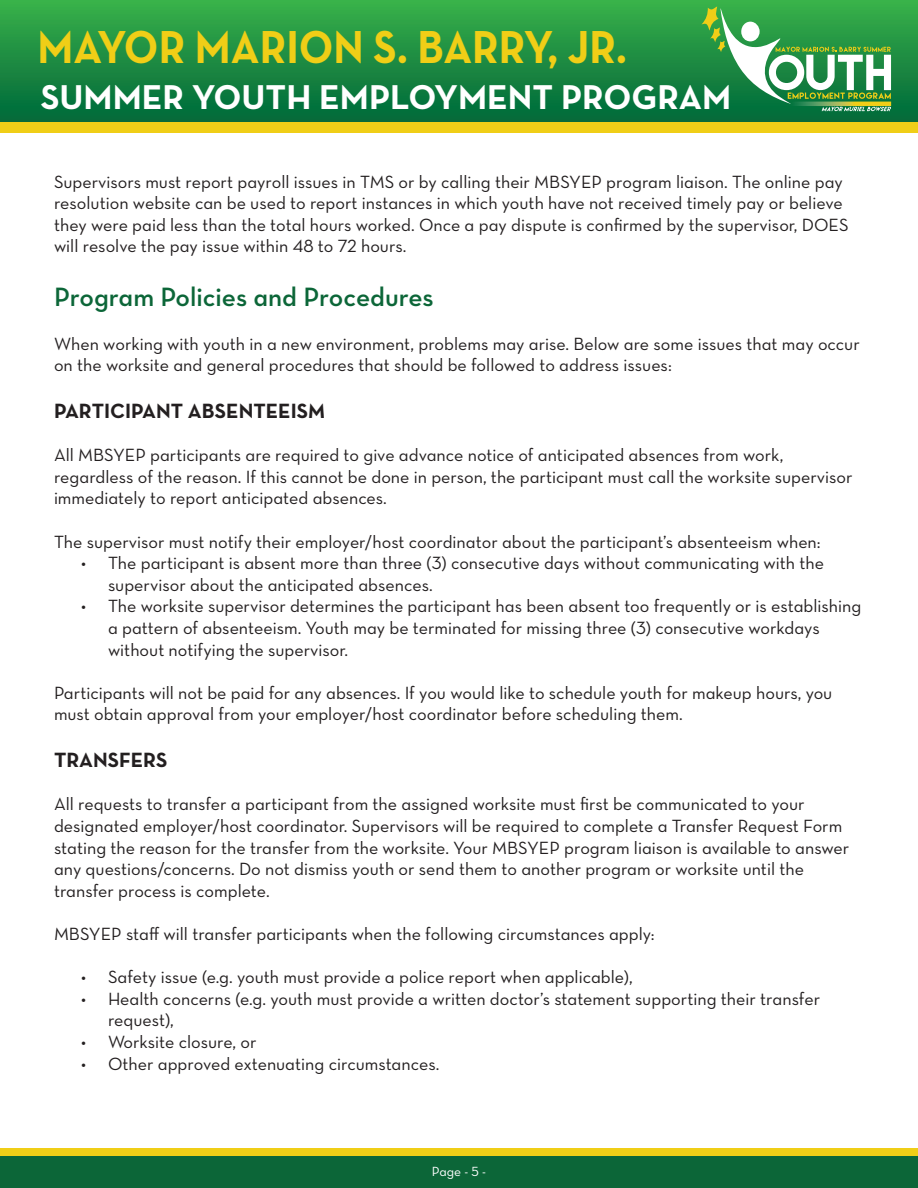
<style>
.page{position:relative;width:918px;height:1188px;background:#fff}
.page>*{position:absolute;margin:0;border:0;box-sizing:border-box;transform-origin:0 0}
.t1{font:700 47.1px "Neutra Text";color:#f0ce17;scale:.92 1}
.t2{font:700 35.1px "Neutra Text";color:#fff}
.t3{font:27px "Neutra Text Demi Alt";color:#0c6638}
.t4{font:21px "Neutra Text Bold Alt";color:#231f20}
.t5{font:18px/21.6px "Neutra Text Book Alt";color:#231f20}
.t6{font:13.5px "Neutra Text Book Alt";color:#fff}
</style>
<div class="page">
<div style="left:0;top:0;width:918px;height:126px;background:linear-gradient(to bottom,#39b14a,#006639)"></div>
<div style="left:0;top:122px;width:918px;height:11px;background:#f0ce17"></div>
<svg style="left:702px;top:6px;width:189px;height:105px"></svg>
<svg style="left:790px;top:102px;width:101px;height:4px"></svg>
<div style="left:0;top:1154px;width:918px;height:34px;background:#0c6638"></div>
<div style="left:0;top:1148px;width:918px;height:8px;background:#f0ce17"></div>
<h1 class="t1" style="left:38px;top:18px;width:642px">MAYOR MARION S. BARRY, JR.</h1>
<h2 class="t2" style="left:41px;top:75px;width:692px">SUMMER YOUTH EMPLOYMENT PROGRAM</h2>
<p class="t5" style="left:54px;top:170px;width:796px">Supervisors must report payroll issues in TMS or by calling their MBSYEP program liaison. The online pay resolution website can be used to report instances in which youth have not received timely pay or believe they were paid less than the total hours worked. Once a pay dispute is confirmed by the supervisor, DOES will resolve the pay issue within 48 to 72 hours.</p>
<h3 class="t3" style="left:54px;top:281px;width:381px">Program Policies and Procedures</h3>
<p class="t5" style="left:54px;top:332px;width:807px">When working with youth in a new environment, problems may arise. Below are some issues that may occur on the worksite and general procedures that should be followed to address issues:</p>
<p class="t4" style="left:54px;top:398px;width:273px">PARTICIPANT ABSENTEEISM</p>
<p class="t5" style="left:54px;top:444px;width:800px">All MBSYEP participants are required to give advance notice of anticipated absences from work, regardless of the reason. If this cannot be done in person, the participant must call the worksite supervisor immediately to report anticipated absences.</p>
<p class="t5" style="left:54px;top:530px;width:768px">The supervisor must notify their employer/host coordinator about the participant’s absenteeism when:</p>
<p class="t5" style="left:108px;top:552px;width:718px;text-indent:-27px">• The participant is absent more than three (3) consecutive days without communicating with the supervisor about the anticipated absences.</p>
<p class="t5" style="left:108px;top:595px;width:755px;text-indent:-27px">• The worksite supervisor determines the participant has been absent too frequently or is establishing a pattern of absenteeism. Youth may be terminated for missing three (3) consecutive workdays without notifying the supervisor.</p>
<p class="t5" style="left:54px;top:682px;width:780px">Participants will not be paid for any absences. If you would like to schedule youth for makeup hours, you must obtain approval from your employer/host coordinator before scheduling them.</p>
<p class="t4" style="left:54px;top:747px;width:115px">TRANSFERS</p>
<p class="t5" style="left:54px;top:793px;width:797px">All requests to transfer a participant from the assigned worksite must first be communicated to your designated employer/host coordinator. Supervisors will be required to complete a Transfer Request Form stating the reason for the transfer from the worksite. Your MBSYEP program liaison is available to answer any questions/concerns. Do not dismiss youth or send them to another program or worksite until the transfer process is complete.</p>
<p class="t5" style="left:54px;top:923px;width:602px">MBSYEP staff will transfer participants when the following circumstances apply:</p>
<p class="t5" style="left:81px;top:966px;width:553px">• Safety issue (e.g. youth must provide a police report when applicable),</p>
<p class="t5" style="left:108px;top:988px;width:714px;text-indent:-27px">• Health concerns (e.g. youth must provide a written doctor’s statement supporting their transfer request),</p>
<p class="t5" style="left:81px;top:1031px;width:177px">• Worksite closure, or</p>
<p class="t5" style="left:81px;top:1052px;width:360px">• Other approved extenuating circumstances.</p>
<p class="t6" style="left:432px;top:1163px;width:56px">Page - 5 -</p>
</div>
